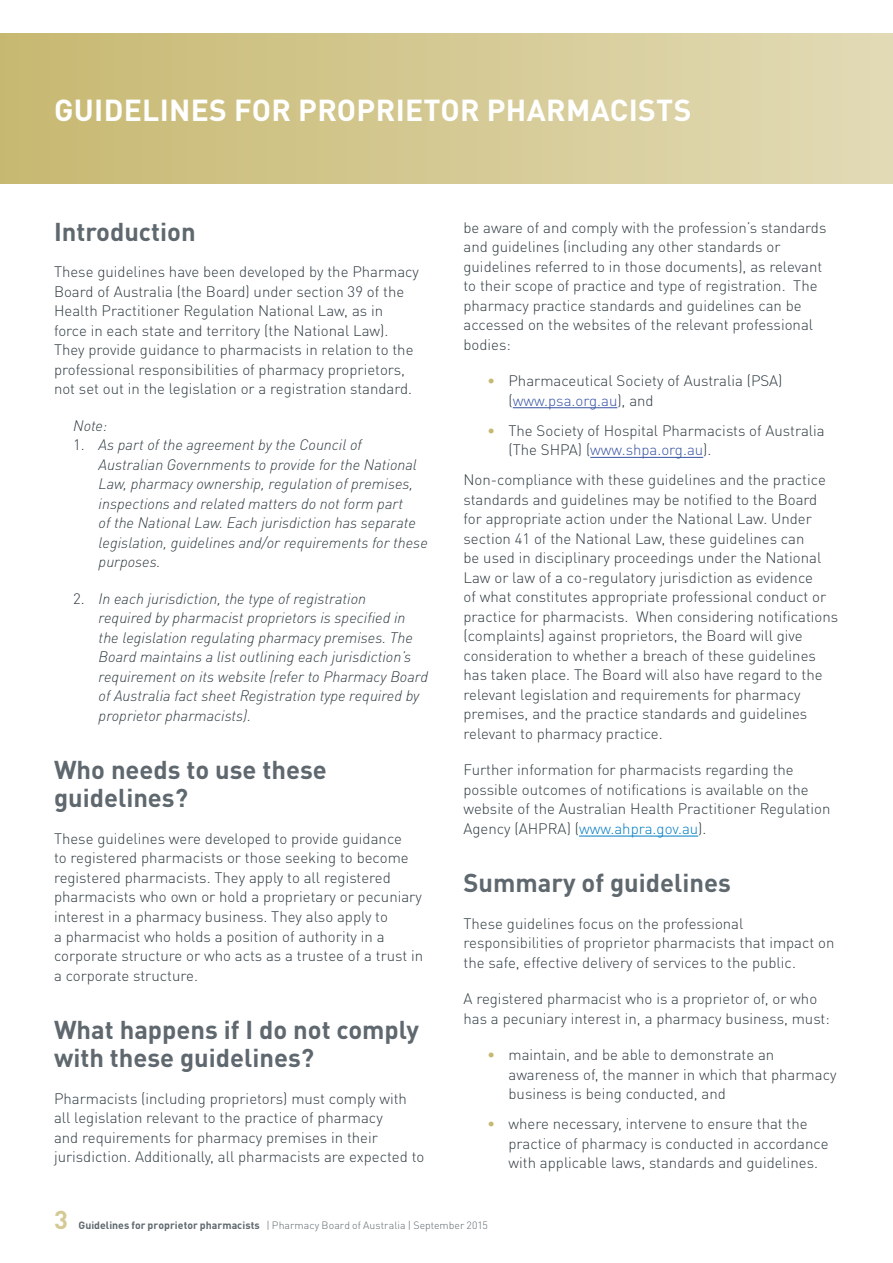
<style>
.page{position:relative;width:893px;height:1263px;background:#fff}
.page>*{position:absolute;margin:0;border:0;box-sizing:border-box;transform-origin:0 0}
.t1{font:700 30px "DINOT";letter-spacing:.01em;color:#fff}
.t2{font:700 25.5px/28.5px "DINOT";color:#5e686e}
.t3{font:700 25.5px "DINOT";color:#d5ca95}
.t4{font:300 15px/19.5px "DINOT";color:#2f3b41}
.t5{font:italic 300 15px/19.5px "DINOT";color:#2f3b41}
.t6{font:300 10.5px "DINOT";color:#5e686e}
.s1{font-style:normal}
.s2{color:#c7b870}
.s3{color:#3853a3}
.s4{color:#007cc2}
.s5{font-weight:700}
</style>
<div class="page">
<div style="left:0;top:34px;width:893px;height:150px;background:linear-gradient(to right,#c7b871,#e2dab6)"></div>
<hr style="left:513px;top:407px;width:104px;height:1px;background:#3853a3">
<hr style="left:590px;top:457px;width:113px;height:1px;background:#3853a3">
<hr style="left:579px;top:836px;width:119px;height:1px;background:#007cc2">
<h1 class="t1" style="left:54px;top:90px;width:639px">GUIDELINES FOR PROPRIETOR PHARMACISTS</h1>
<h2 class="t2" style="left:54px;top:216px;width:143px">Introduction</h2>
<p class="t4" style="left:54px;top:262px;width:367px">These guidelines have been developed by the Pharmacy Board of Australia (the Board) under section 39 of the Health Practitioner Regulation National Law, as in force in each state and territory (the National Law).<br>They provide guidance to pharmacists in relation to the professional responsibilities of pharmacy proprietors, not set out in the legislation or a registration standard.</p>
<p class="t5" style="left:73px;top:415px;width:36px">Note:</p>
<p class="t5" style="left:99px;top:435px;width:331px;text-indent:-26px"><span class="s1">1.</span> As part of the agreement by the Council of Australian Governments to provide for the National Law, pharmacy ownership, regulation of premises, inspections and related matters do not form part<br>of the National Law. Each jurisdiction has separate legislation, guidelines and/or requirements for these purposes.</p>
<p class="t5" style="left:99px;top:588px;width:331px;text-indent:-26px"><span class="s1">2.</span> In each jurisdiction, the type of registration<br>required by pharmacist proprietors is specified in the legislation regulating pharmacy premises. The Board maintains a list outlining each jurisdiction’s requirement on its website (refer to Pharmacy Board of Australia fact sheet Registration type required by proprietor pharmacists).</p>
<h2 class="t2" style="left:54px;top:755px;width:274px">Who needs to use these guidelines?</h2>
<p class="t4" style="left:54px;top:829px;width:371px">These guidelines were developed to provide guidance<br>to registered pharmacists or those seeking to become registered pharmacists. They apply to all registered pharmacists who own or hold a proprietary or pecuniary interest in a pharmacy business. They also apply to<br>a pharmacist who holds a position of authority in a corporate structure or who acts as a trustee of a trust in a corporate structure.</p>
<h2 class="t2" style="left:54px;top:1014px;width:367px">What happens if I do not comply with these guidelines?</h2>
<p class="t4" style="left:54px;top:1088px;width:372px">Pharmacists (including proprietors) must comply with all legislation relevant to the practice of pharmacy<br>and requirements for pharmacy premises in their jurisdiction. Additionally, all pharmacists are expected to</p>
<p class="t4" style="left:463px;top:217px;width:364px">be aware of and comply with the profession’s standards and guidelines (including any other standards or guidelines referred to in those documents), as relevant to their scope of practice and type of registration. The pharmacy practice standards and guidelines can be accessed on the websites of the relevant professional bodies:</p>
<p class="t4" style="left:508px;top:371px;width:276px;text-indent:-21px"><span class="s2">•</span> Pharmaceutical Society of Australia (PSA) (<span class="s3">www.psa.org.au</span>), and</p>
<p class="t4" style="left:508px;top:420px;width:318px;text-indent:-21px"><span class="s2">•</span> The Society of Hospital Pharmacists of Australia (The SHPA) (<span class="s3">www.shpa.org.au</span>).</p>
<p class="t4" style="left:463px;top:470px;width:376px">Non-compliance with these guidelines and the practice standards and guidelines may be notified to the Board for appropriate action under the National Law. Under section 41 of the National Law, these guidelines can<br>be used in disciplinary proceedings under the National Law or law of a co-regulatory jurisdiction as evidence<br>of what constitutes appropriate professional conduct or practice for pharmacists. When considering notifications (complaints) against proprietors, the Board will give consideration to whether a breach of these guidelines has taken place. The Board will also have regard to the relevant legislation and requirements for pharmacy premises, and the practice standards and guidelines relevant to pharmacy practice.</p>
<p class="t4" style="left:463px;top:760px;width:368px">Further information for pharmacists regarding the possible outcomes of notifications is available on the website of the Australian Health Practitioner Regulation Agency (AHPRA) (<span class="s4">www.ahpra.gov.au</span>).</p>
<h2 class="t2" style="left:463px;top:868px;width:269px">Summary of guidelines</h2>
<p class="t4" style="left:463px;top:913px;width:373px">These guidelines focus on the professional responsibilities of proprietor pharmacists that impact on the safe, effective delivery of services to the public.</p>
<p class="t4" style="left:463px;top:989px;width:368px">A registered pharmacist who is a proprietor of, or who has a pecuniary interest in, a pharmacy business, must:</p>
<p class="t4" style="left:508px;top:1045px;width:329px;text-indent:-21px"><span class="s2">•</span> maintain, and be able to demonstrate an awareness of, the manner in which that pharmacy business is being conducted, and</p>
<p class="t4" style="left:508px;top:1114px;width:322px;text-indent:-21px"><span class="s2">•</span> where necessary, intervene to ensure that the practice of pharmacy is conducted in accordance with applicable laws, standards and guidelines.</p>
<h2 class="t3" style="left:54px;top:1203px;width:15px">3</h2>
<p class="t6" style="left:78px;top:1219px;width:411px"><span class="s5">Guidelines for proprietor pharmacists</span> | Pharmacy Board of Australia | September 2015</p>
</div>
